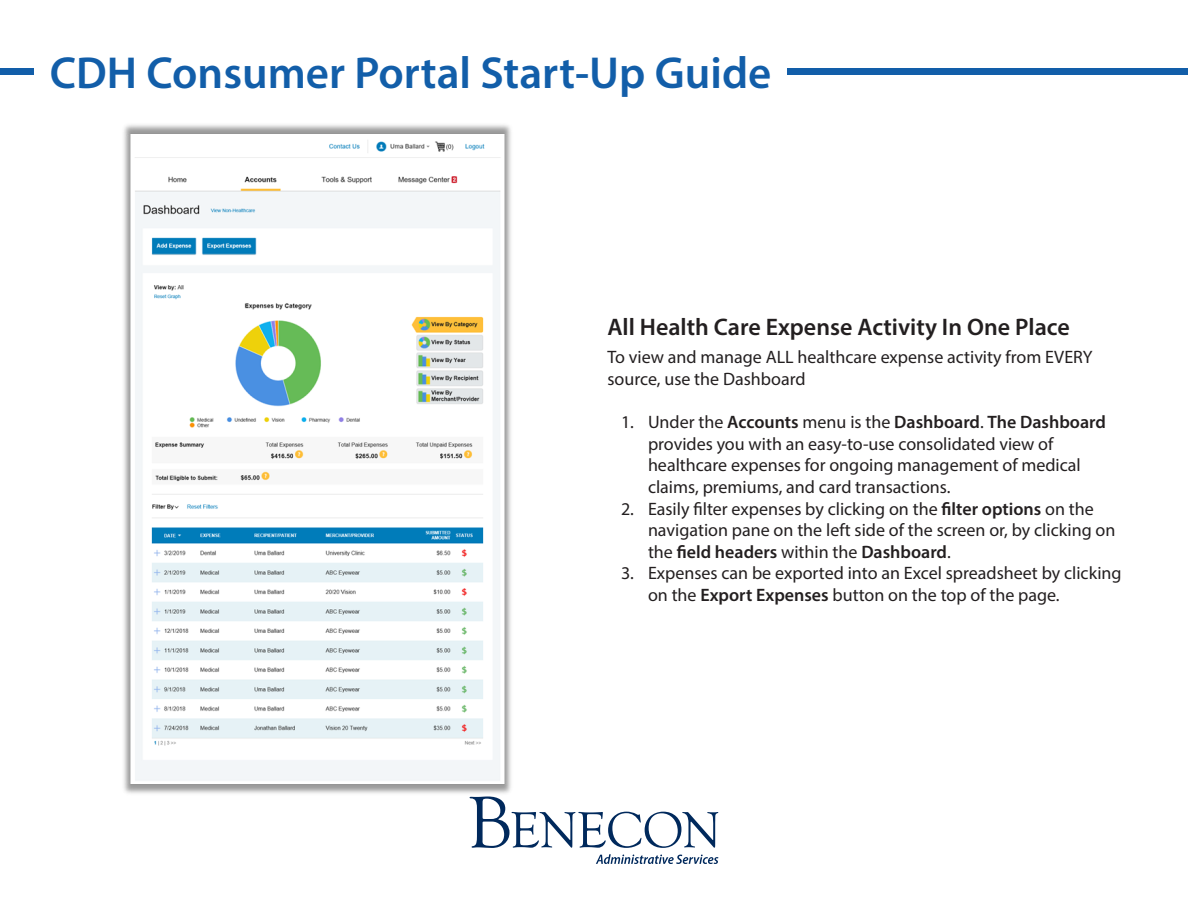
<style>
.page{position:relative;width:1188px;height:918px;background:#fff}
.page>*{position:absolute;margin:0;border:0;box-sizing:border-box;transform-origin:0 0}
.t1{font:600 45px "Myriad Pro";color:#125ea9}
.Heading{font:600 24px "Myriad Pro";color:#231f20}
.Body_Text{font:18px/21.6px "Myriad Pro";color:#231f20}
.s1{font-weight:600}
</style>
<div class="page">
<div style="left:787px;top:69px;width:401px;height:6px;background:#125ea9"></div>
<div style="left:0;top:69px;width:34px;height:6px;background:#125ea9"></div>
<svg style="left:470px;top:797px;width:248px;height:51px"></svg>
<svg style="left:596px;top:854px;width:122px;height:10px"></svg>
<img style="left:123px;top:124px;width:388px;height:670px">
<h1 class="t1" style="left:50px;top:44px;width:723px">CDH Consumer Portal Start-Up Guide</h1>
<p class="Heading" style="left:608px;top:312px;width:464px">All Health Care Expense Activity In One Place</p>
<p class="Body_Text" style="left:608px;top:346px;width:486px">To view and manage ALL healthcare expense activity from EVERY source, use the Dashboard</p>
<p class="Body_Text" style="left:648px;top:411px;width:459px;text-indent:-27px">1. Under the <span class="s1">Accounts</span> menu is the <span class="s1">Dashboard</span>. <span class="s1">The Dashboard </span>provides you with an easy-to-use consolidated view of healthcare expenses for ongoing management of medical claims, premiums, and card transactions.</p>
<p class="Body_Text" style="left:648px;top:497px;width:469px;text-indent:-27px">2. Easily filter expenses by clicking on the <span class="s1">filter options</span> on the navigation pane on the left side of the screen or, by clicking on the <span class="s1">field headers</span> within the <span class="s1">Dashboard</span>.</p>
<p class="Body_Text" style="left:648px;top:562px;width:475px;text-indent:-27px">3. Expenses can be exported into an Excel spreadsheet by clicking on the <span class="s1">Export Expenses</span> button on the top of the page.</p>
</div>
